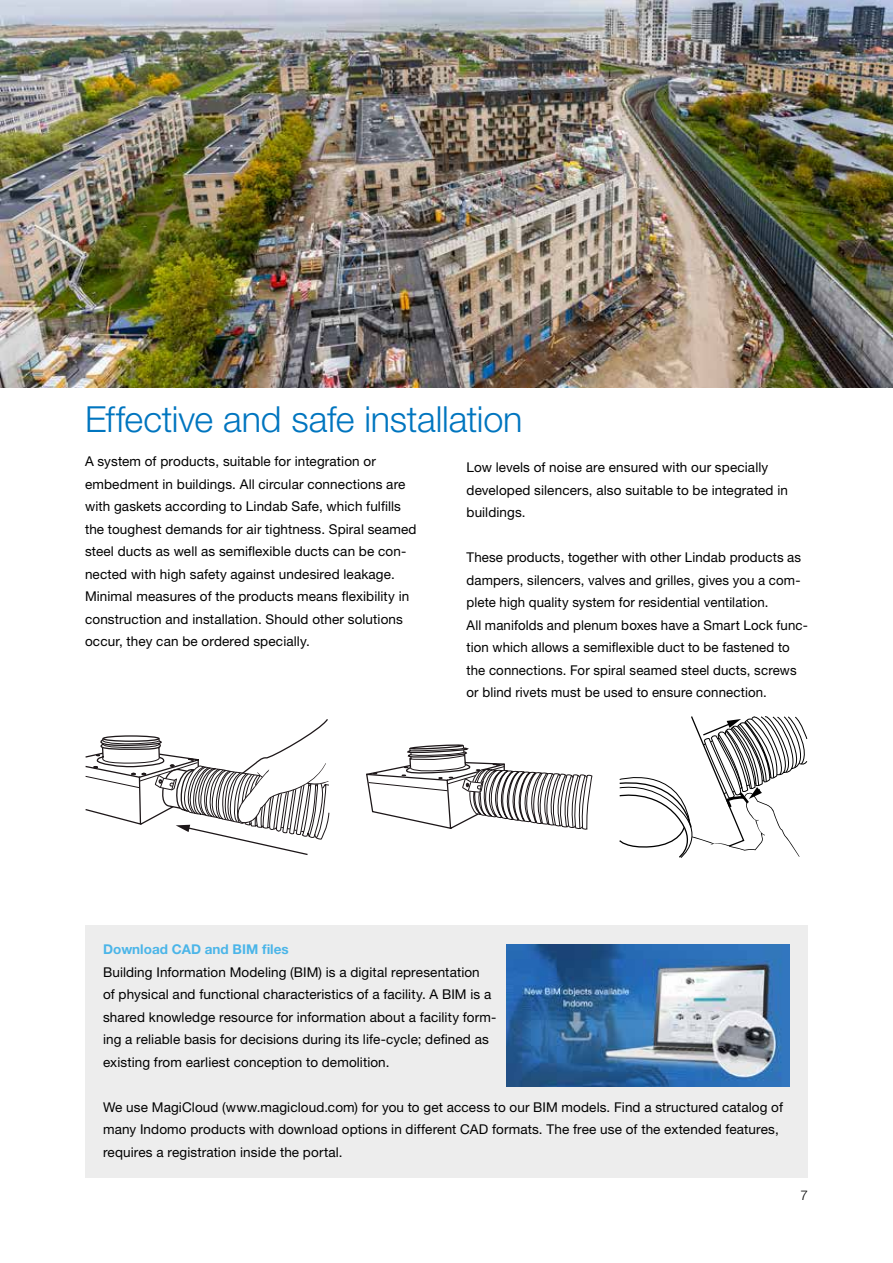
<style>
.page{position:relative;width:893px;height:1263px;background:#fff}
.page>*{position:absolute;margin:0;border:0;box-sizing:border-box;transform-origin:0 0}
.t1{font:300 36px "Helvetica Neue LT Pro";letter-spacing:-.01em;color:#0075bf}
.t2{font:13.5px/22.5px "Helvetica Neue LT Pro";letter-spacing:.01em;color:#000}
.t3{font:700 13.5px "Helvetica Neue LT Pro";color:#4bb5e8}
.t4{font:300 13.5px "Helvetica Neue LT Pro";color:#000}
</style>
<div class="page">
<svg style="left:85px;top:719px;width:244px;height:136px"></svg>
<svg style="left:366px;top:744px;width:226px;height:86px"></svg>
<svg style="left:619px;top:716px;width:188px;height:142px"></svg>
<div style="left:85px;top:925px;width:723px;height:253px;background:#ededed"></div>
<img style="left:507px;top:944px;width:283px;height:142px">
<img style="left:0;top:0;width:893px;height:387px">
<h1 class="t1" style="left:85px;top:397px;width:439px">Effective and safe installation</h1>
<p class="t2" style="left:85px;top:450px;width:333px">A system of products, suitable for integration or embedment in buildings. All circular connections are with gaskets according to Lindab Safe, which fulfills the toughest demands for air tightness. Spiral seamed steel ducts as well as semiflexible ducts can be con&shy;nected with high safety against undesired leakage.<br>Minimal measures of the products means flexibility in construction and installation. Should other solutions occur, they can be ordered specially.</p>
<p class="t2" style="left:467px;top:456px;width:323px">Low levels of noise are ensured with our specially developed silencers, also suitable to be integrated in buildings.</p>
<p class="t2" style="left:467px;top:546px;width:343px">These products, together with other Lindab products as dampers, silencers, valves and grilles, gives you a com&shy;plete high quality system for residential ventilation.<br>All manifolds and plenum boxes have a Smart Lock func&shy;tion which allows a semiflexible duct to be fastened to the connections. For spiral seamed steel ducts, screws or blind rivets must be used to ensure connection.</p>
<p class="t3" style="left:103px;top:941px;width:187px">Download CAD and BIM files</p>
<p class="t2" style="left:103px;top:960px;width:395px">Building Information Modeling (BIM) is a digital representation<br>of physical and functional characteristics of a facility. A BIM is a shared knowledge resource for information about a facility form&shy;ing a reliable basis for decisions during its life-cycle; defined as existing from earliest conception to demolition.</p>
<p class="t2" style="left:103px;top:1095px;width:681px">We use MagiCloud (www.magicloud.com) for you to get access to our BIM models. Find a structured catalog of many Indomo products with download options in different CAD formats. The free use of the extended features, requires a registration inside the portal.</p>
<p class="t4" style="left:800px;top:1187px;width:9px">7</p>
</div>
